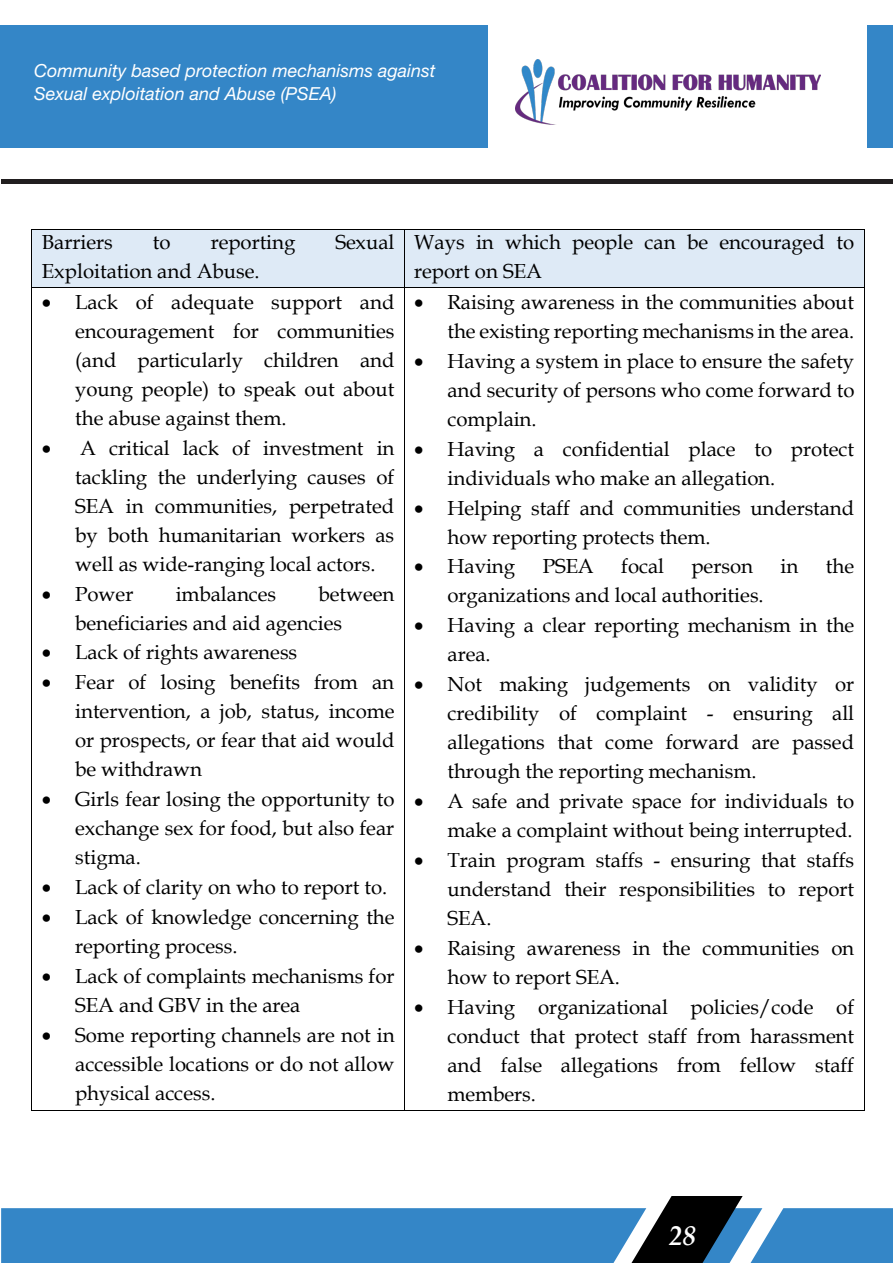
<style>
.page{position:relative;width:893px;height:1263px;background:#fff}
.page>*{position:absolute;margin:0;border:0;box-sizing:border-box;transform-origin:0 0}
.t1{font:italic 700 27px "Book Antiqua";color:#fff}
.t2{font:20.4px/29px "Book Antiqua";color:#000;text-align:justify}
.t3{font:italic 18px/22.8px "Helvetica Neue LT Std";color:#fff}
</style>
<div class="page">
<img style="left:515px;top:60px;width:305px;height:64px">
<hr style="left:1px;top:180px;width:892px;height:4px;background:#211e1f">
<div style="left:0;top:25px;width:488px;height:123px;background:#3486c7"></div>
<svg style="left:1px;top:1196px;width:892px;height:67px"></svg>
<div style="left:867px;top:25px;width:26px;height:123px;background:#3486c7"></div>
<div style="left:32px;top:229px;width:372px;height:58px;background:#deeaf6"></div>
<div style="left:405px;top:229px;width:458px;height:58px;background:#deeaf6"></div>
<hr style="left:32px;top:229px;width:372px;height:1px;background:#000">
<hr style="left:405px;top:229px;width:458px;height:1px;background:#000">
<hr style="left:31px;top:229px;width:1px;height:58px;background:#000">
<hr style="left:404px;top:229px;width:1px;height:58px;background:#000">
<hr style="left:863px;top:229px;width:1px;height:58px;background:#000">
<hr style="left:32px;top:287px;width:372px;height:1px;background:#000">
<hr style="left:405px;top:287px;width:458px;height:1px;background:#000">
<hr style="left:31px;top:288px;width:1px;height:822px;background:#000">
<hr style="left:32px;top:1110px;width:372px;height:1px;background:#000">
<hr style="left:404px;top:288px;width:1px;height:822px;background:#000">
<hr style="left:405px;top:1110px;width:458px;height:1px;background:#000">
<hr style="left:863px;top:288px;width:1px;height:822px;background:#000">
<p class="t3" style="left:34px;top:59px;width:403px">Community based protection mechanisms against<br>Sexual exploitation and Abuse (PSEA)</p>
<p class="t2" style="left:42px;top:227px;width:72px">Barriers</p>
<p class="t2" style="left:153px;top:227px;width:19px">to</p>
<p class="t2" style="left:211px;top:227px;width:86px">reporting</p>
<p class="t2" style="left:335px;top:227px;width:61px">Sexual</p>
<p class="t2" style="left:42px;top:256px;width:219px">Exploitation and Abuse.</p>
<p class="t2" style="left:75px;top:287px;width:321px;text-indent:-33px">• Lack of adequate support and encouragement for communities (and particularly children and young people) to speak out about the abuse against them.</p>
<p class="t2" style="left:75px;top:433px;width:321px;text-indent:-33px">• A critical lack of investment in tackling the underlying causes of SEA in communities, perpetrated by both humanitarian workers as well as wide-ranging local actors.</p>
<p class="t2" style="left:42px;top:579px;width:93px">• Power</p>
<p class="t2" style="left:176px;top:579px;width:102px">imbalances</p>
<p class="t2" style="left:75px;top:579px;width:321px;text-indent:243px">between beneficiaries and aid agencies</p>
<p class="t2" style="left:42px;top:638px;width:257px">• Lack of rights awareness</p>
<p class="t2" style="left:75px;top:667px;width:321px;text-indent:-33px">• Fear of losing benefits from an intervention, a job, status, income or prospects, or fear that aid would be withdrawn</p>
<p class="t2" style="left:75px;top:784px;width:321px;text-indent:-33px">• Girls fear losing the opportunity to exchange sex for food, but also fear stigma.</p>
<p class="t2" style="left:42px;top:872px;width:347px">• Lack of clarity on who to report to.</p>
<p class="t2" style="left:75px;top:902px;width:321px;text-indent:-33px">• Lack of knowledge concerning the reporting process.</p>
<p class="t2" style="left:75px;top:961px;width:321px;text-indent:-33px">• Lack of complaints mechanisms for<br>SEA and GBV in the area</p>
<p class="t2" style="left:75px;top:1020px;width:321px;text-indent:-33px">• Some reporting channels are not in accessible locations or do not allow physical access.</p>
<p class="t2" style="left:414px;top:227px;width:442px">Ways in which people can be encouraged to report on SEA</p>
<p class="t2" style="left:414px;top:287px;width:442px;text-align:right">• Raising awareness in the communities about the existing reporting mechanisms in the area.</p>
<p class="t2" style="left:447px;top:346px;width:409px;text-indent:-33px">• Having a system in place to ensure the safety and security of persons who come forward to complain.</p>
<p class="t2" style="left:447px;top:434px;width:408px;text-indent:-33px">• Having a confidential place to protect individuals who make an allegation.</p>
<p class="t2" style="left:447px;top:493px;width:408px;text-indent:-33px">• Helping staff and communities understand how reporting protects them.</p>
<p class="t2" style="left:414px;top:551px;width:102px">• Having</p>
<p class="t2" style="left:543px;top:551px;width:53px">PSEA</p>
<p class="t2" style="left:621px;top:551px;width:44px">focal</p>
<p class="t2" style="left:691px;top:551px;width:63px">person</p>
<p class="t2" style="left:780px;top:551px;width:19px">in</p>
<p class="t2" style="left:826px;top:551px;width:30px">the</p>
<p class="t2" style="left:447px;top:580px;width:318px">organizations and local authorities.</p>
<p class="t2" style="left:447px;top:610px;width:408px;text-indent:-33px">• Having a clear reporting mechanism in the area.</p>
<p class="t2" style="left:447px;top:669px;width:408px;text-indent:-33px">• Not making judgements on validity or credibility of complaint - ensuring all allegations that come forward are passed through the reporting mechanism.</p>
<p class="t2" style="left:414px;top:786px;width:442px;text-align:right">• A safe and private space for individuals to make a complaint without being interrupted.</p>
<p class="t2" style="left:447px;top:845px;width:408px;text-indent:-33px">• Train program staffs - ensuring that staffs understand their responsibilities to report SEA.</p>
<p class="t2" style="left:447px;top:933px;width:408px;text-indent:-33px">• Raising awareness in the communities on how to report SEA.</p>
<p class="t2" style="left:447px;top:992px;width:408px;text-indent:-33px">• Having organizational policies/code of conduct that protect staff from harassment and false allegations from fellow staff members.</p>
<h1 class="t1" style="left:669px;top:1217px;width:28px">28</h1>
</div>
